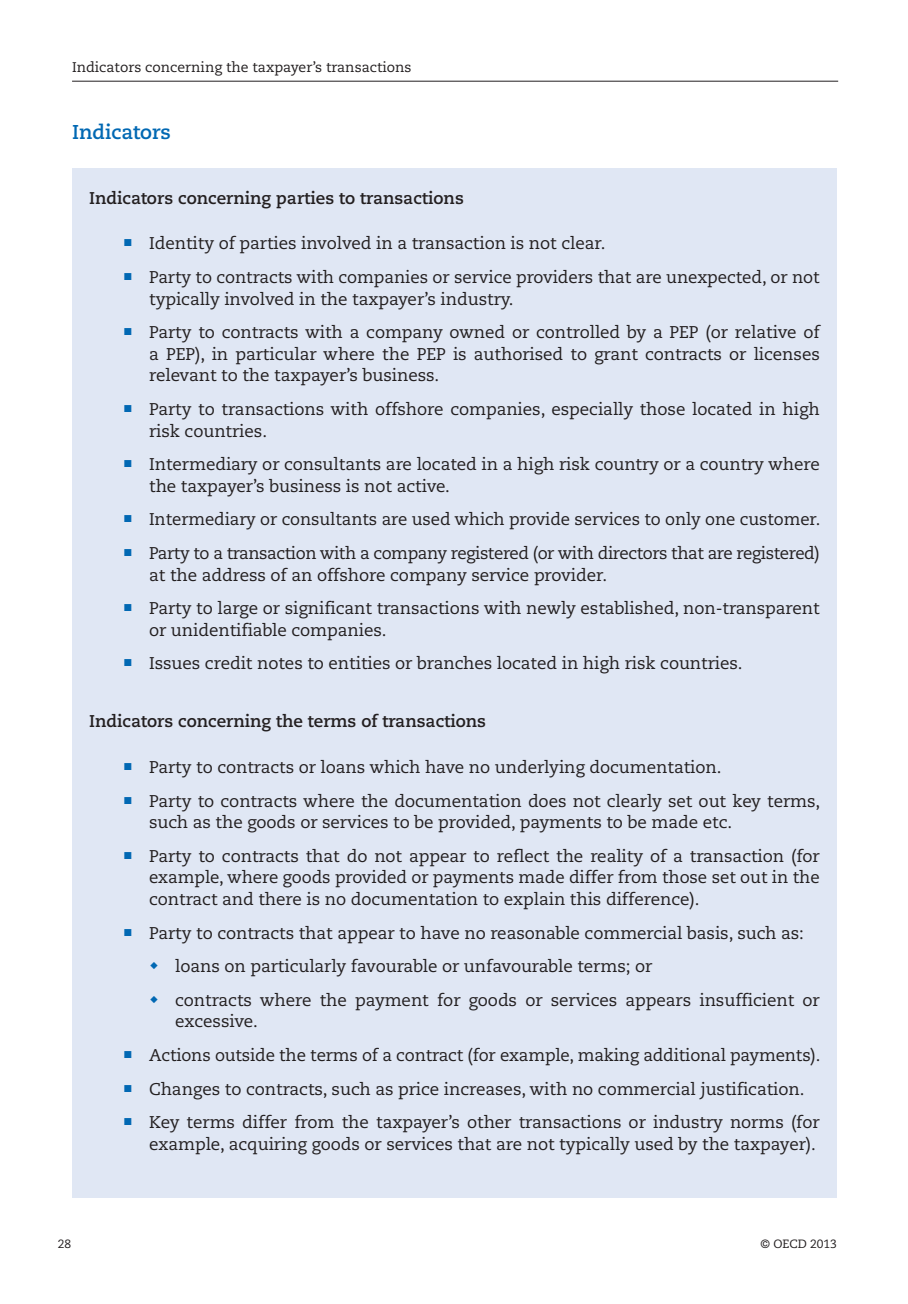
<style>
.page{position:relative;width:908px;height:1304px;background:#fff}
.page>*{position:absolute;margin:0;border:0;box-sizing:border-box;transform-origin:0 0}
.Heading_2{font:700 20px "Caecilia LT Pro 75";color:#0168b3}
.t1{font:17px/21.6px "Caecilia LT Pro 55 Roman";letter-spacing:-.005em;color:#231f20}
.t2{font:17px/21.6px "Caecilia LT Pro 55 Roman";letter-spacing:-.025em;color:#231f20}
.BOX_Heading{font:700 17px "Caecilia LT Pro 75";color:#231f20}
.t3{font:14px "Caecilia LT Pro 55 Roman";color:#231f20}
.t4{font:12px "Caecilia LT Pro 55 Roman";color:#231f20}
</style>
<div class="page">
<hr style="left:72px;top:81px;width:765px;height:1px;background:#231f20">
<div style="left:72px;top:169px;width:764px;height:1029px;background:#e0e7f4"></div>
<p class="t3" style="left:72px;top:58px;width:341px">Indicators concerning the taxpayer’s transactions</p>
<p class="Heading_2" style="left:72px;top:119px;width:100px">Indicators</p>
<p class="BOX_Heading" style="left:89px;top:186px;width:376px">Indicators concerning parties to transactions</p>
<p class="t1" style="left:124px;top:232px;width:482px"><sup>■</sup> Identity of parties involved in a transaction is not clear.</p>
<p class="t1" style="left:149px;top:266px;width:671px;text-indent:-25px"><sup>■</sup> Party to contracts with companies or service providers that are unexpected, or not typically involved in the taxpayer’s industry.</p>
<p class="t1" style="left:149px;top:321px;width:672px;text-align:justify;text-indent:-25px"><sup>■</sup> Party to contracts with a company owned or controlled by a PEP (or relative of a PEP), in particular where the PEP is authorised to grant contracts or licenses relevant to the taxpayer’s business.</p>
<p class="t1" style="left:149px;top:398px;width:671px;text-indent:-25px"><sup>■</sup> Party to transactions with offshore companies, especially those located in high risk countries.</p>
<p class="t1" style="left:149px;top:453px;width:672px;text-indent:-25px"><sup>■</sup> Intermediary or consultants are located in a high risk country or a country where the taxpayer’s business is not active.</p>
<p class="t1" style="left:124px;top:508px;width:697px"><sup>■</sup> Intermediary or consultants are used which provide services to only one customer.</p>
<p class="t2" style="left:149px;top:542px;width:671px;text-indent:-25px"><sup>■</sup> Party to a transaction with a company registered (or with directors that are registered) at the address of an offshore company service provider.</p>
<p class="t1" style="left:149px;top:597px;width:672px;text-indent:-25px"><sup>■</sup> Party to large or significant transactions with newly established, non-transparent or unidentifiable companies.</p>
<p class="t1" style="left:124px;top:652px;width:619px"><sup>■</sup> Issues credit notes to entities or branches located in high risk countries.</p>
<p class="BOX_Heading" style="left:89px;top:710px;width:398px">Indicators concerning the terms of transactions</p>
<p class="t1" style="left:124px;top:756px;width:598px"><sup>■</sup> Party to contracts or loans which have no underlying documentation.</p>
<p class="t1" style="left:149px;top:790px;width:672px;text-indent:-25px"><sup>■</sup> Party to contracts where the documentation does not clearly set out key terms, such as the goods or services to be provided, payments to be made etc.</p>
<p class="t1" style="left:149px;top:845px;width:672px;text-align:justify;text-indent:-25px"><sup>■</sup> Party to contracts that do not appear to reflect the reality of a transaction (for example, where goods provided or payments made differ from those set out in the contract and there is no documentation to explain this difference).</p>
<p class="t1" style="left:124px;top:922px;width:681px"><sup>■</sup> Party to contracts that appear to have no reasonable commercial basis, such as:</p>
<p class="t1" style="left:150px;top:955px;width:503px"><sup>◆</sup> loans on particularly favourable or unfavourable terms; or</p>
<p class="t1" style="left:175px;top:989px;width:645px;text-indent:-25px"><sup>◆</sup> contracts where the payment for goods or services appears insufficient or excessive.</p>
<p class="t1" style="left:124px;top:1044px;width:697px"><sup>■</sup> Actions outside the terms of a contract (for example, making additional payments).</p>
<p class="t1" style="left:124px;top:1078px;width:681px"><sup>■</sup> Changes to contracts, such as price increases, with no commercial justification.</p>
<p class="t1" style="left:124px;top:1111px;width:696px;text-align:right"><sup>■</sup> Key terms differ from the taxpayer’s other transactions or industry norms (for example, acquiring goods or services that are not typically used by the taxpayer).</p>
<p class="t4" style="left:58px;top:1236px;width:15px">28</p>
<p class="t4" style="left:760px;top:1236px;width:78px">© OECD 2013</p>
</div>
